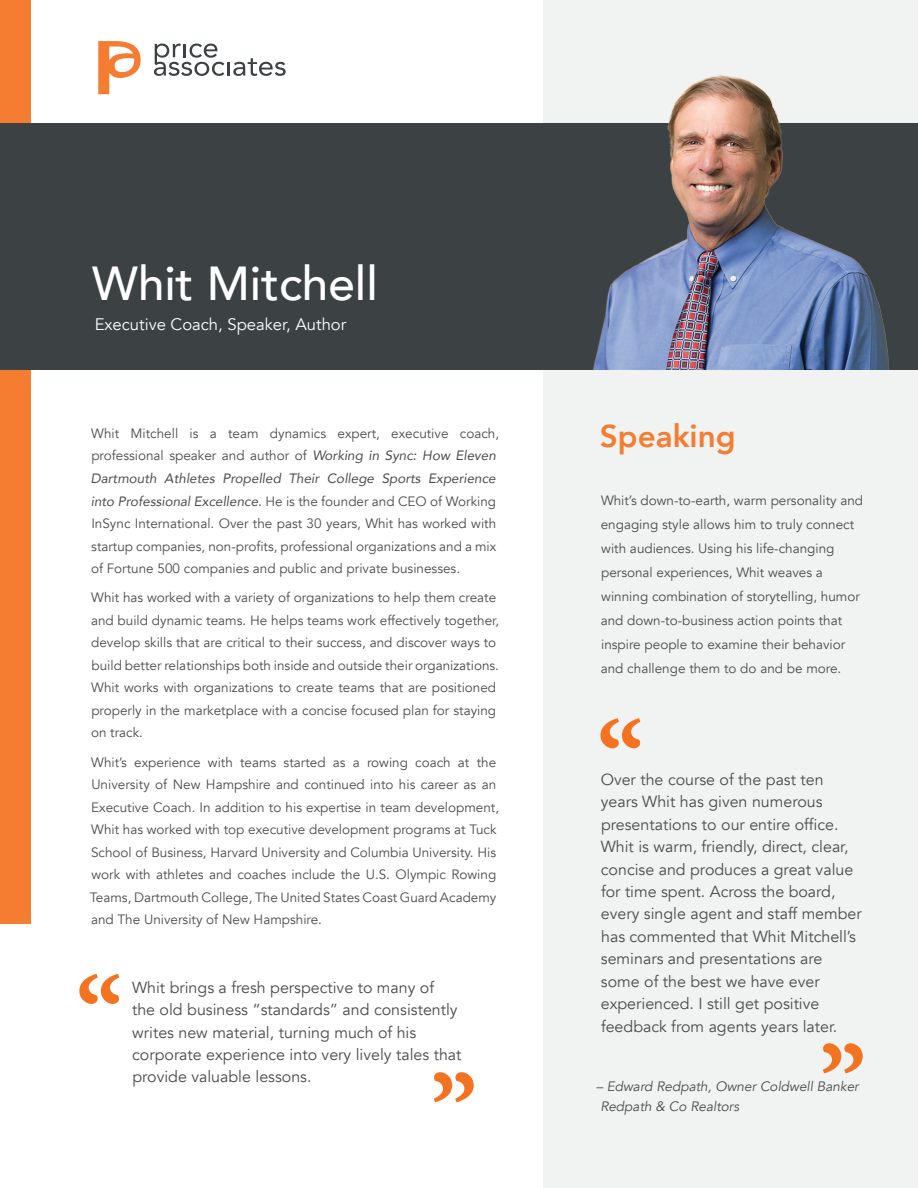
<style>
.page{position:relative;width:918px;height:1188px;background:#fff}
.page>*{position:absolute;margin:0;border:0;box-sizing:border-box;transform-origin:0 0}
.t1{font:500 47.7px "Avenir";color:#fff}
.t2{font:800 31.5px "Avenir";color:#f47d31}
.t3{font:16.65px "Avenir";color:#fff}
.t4{font:16.05px/22.4px "Avenir";color:#4b4c4d}
.t5{font:italic 13.65px/19.5px "Avenir";color:#4b4c4d}
.t6{font:13.5px/22.5px "Avenir";color:#4b4c4d}
.s1{font-style:italic}
</style>
<div class="page">
<div style="left:0;top:0;width:30px;height:923px;background:#f47d31"></div>
<div style="left:543px;top:0;width:375px;height:1188px;background:#f1f2f2"></div>
<div style="left:0;top:123px;width:918px;height:246px;background:#3c4144"></div>
<svg style="left:79px;top:974px;width:40px;height:30px"></svg>
<svg style="left:434px;top:1072px;width:40px;height:30px"></svg>
<img style="left:545px;top:74px;width:364px;height:296px">
<svg style="left:98px;top:41px;width:43px;height:53px"></svg>
<hr style="left:227px;top:62px;width:3px;height:14px;background:#3c4144">
<svg style="left:233px;top:58px;width:53px;height:18px"></svg>
<svg style="left:154px;top:44px;width:70px;height:32px"></svg>
<svg style="left:600px;top:718px;width:40px;height:30px"></svg>
<svg style="left:823px;top:1043px;width:40px;height:30px"></svg>
<h1 class="t1" style="left:92px;top:242px;width:287px">Whit Mitchell</h1>
<p class="t3" style="left:95px;top:314px;width:253px">Executive Coach, Speaker, Author</p>
<p class="t6" style="left:91px;top:422px;width:410px">Whit Mitchell is a team dynamics expert, executive coach, professional speaker and author of <span class="s1">Working in Sync: How Eleven Dartmouth Athletes Propelled Their College Sports Experience into Professional Excellence.</span> He is the founder and CEO of Working InSync International. Over the past 30 years, Whit has worked with startup companies, non-profits, professional organizations and a mix of Fortune 500 companies and public and private businesses.</p>
<p class="t6" style="left:91px;top:587px;width:410px">Whit has worked with a variety of organizations to help them create and build dynamic teams. He helps teams work effectively together, develop skills that are critical to their success, and discover ways to build better relationships both inside and outside their organizations.<br>Whit works with organizations to create teams that are positioned properly in the marketplace with a concise focused plan for staying on track.</p>
<p class="t6" style="left:90px;top:751px;width:411px">Whit’s experience with teams started as a rowing coach at the University of New Hampshire and continued into his career as an Executive Coach. In addition to his expertise in team development, Whit has worked with top executive development programs at Tuck School of Business, Harvard University and Columbia University. His work with athletes and coaches include the U.S. Olympic Rowing Teams, Dartmouth College, The United States Coast Guard Academy and The University of New Hampshire.</p>
<p class="t4" style="left:132px;top:976px;width:331px">Whit brings a fresh perspective to many of<br>the old business “standards” and consistently writes new material, turning much of his corporate experience into very lively tales that provide valuable lessons.</p>
<h2 class="t2" style="left:600px;top:411px;width:137px">Speaking</h2>
<p class="t6" style="left:601px;top:489px;width:264px;line-height:24px">Whit’s down-to-earth, warm personality and engaging style allows him to truly connect with audiences. Using his life-changing personal experiences, Whit weaves a winning combination of storytelling, humor and down-to-business action points that inspire people to examine their behavior and challenge them to do and be more.</p>
<p class="t4" style="left:601px;top:769px;width:263px">Over the course of the past ten years Whit has given numerous presentations to our entire office.<br>Whit is warm, friendly, direct, clear, concise and produces a great value for time spent. Across the board, every single agent and staff member has commented that Whit Mitchell’s seminars and presentations are some of the best we have ever experienced. I still get positive feedback from agents years later.</p>
<p class="t5" style="left:600px;top:1077px;width:260px;text-indent:-4px">– Edward Redpath, Owner Coldwell Banker<br>Redpath &amp; Co Realtors</p>
</div>
